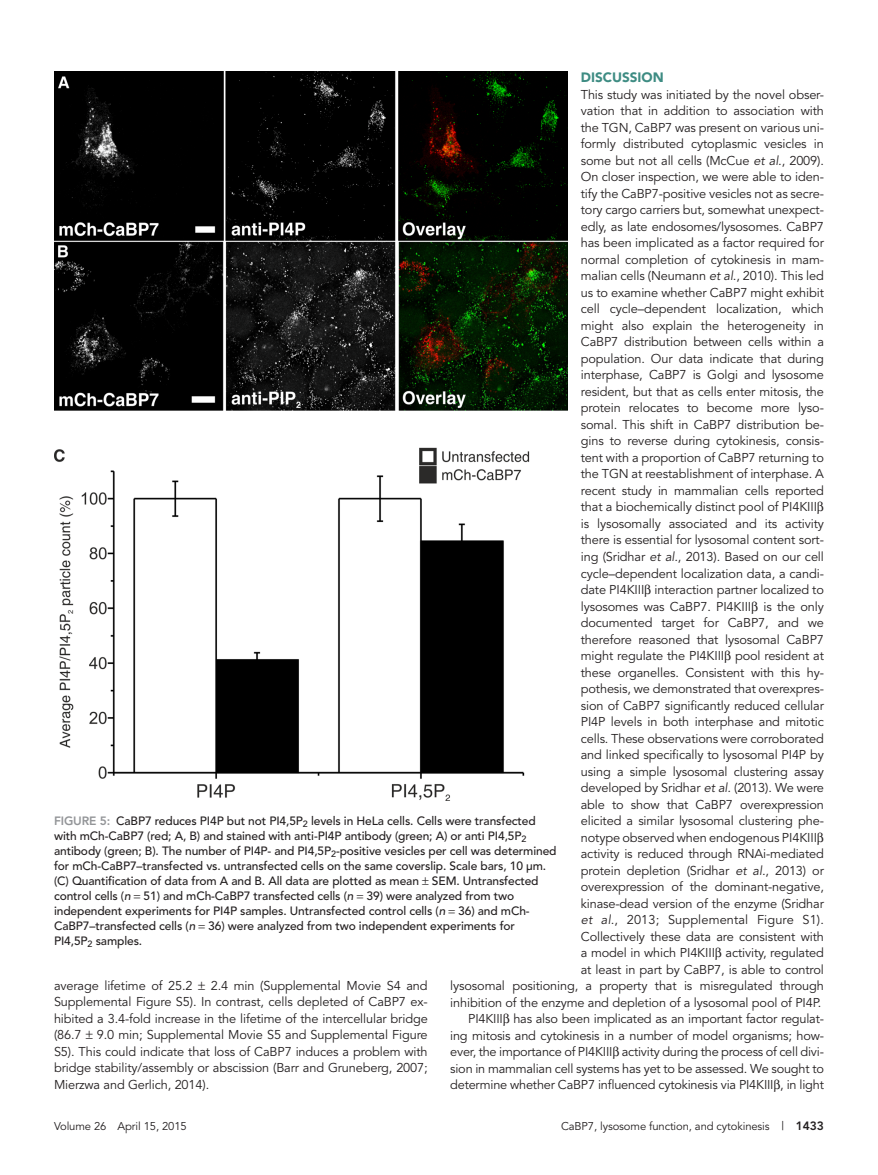
<style>
.page{position:relative;width:878px;height:1175px;background:#fff}
.page>*{position:absolute;margin:0;border:0;box-sizing:border-box;transform-origin:0 0}
.t1{font:900 13.5px "Avenir";color:#3e8c83}
.ParaFL{font:12.75px "Avenir";letter-spacing:-.01em;color:#231f20}
.Para{font:12.75px/16.5px "Avenir";letter-spacing:-.01em;color:#231f20;text-align:justify}
.ParaFL-2{font:12.75px "Avenir";letter-spacing:.01em;color:#231f20}
.FigCaption{font:500 12px/15px "Avenir";letter-spacing:-.01em;color:#231f20}
.t2{font:11.25px "Avenir";letter-spacing:-.01em;color:#231f20}
.s1{font-style:italic}
.s2{font-weight:800;color:#939598}
.s3{font-size:12px}
.s4{font-weight:800;font-size:12px}
</style>
<div class="page">
<img style="left:54px;top:72px;width:513px;height:729px">
<h1 class="t1" style="left:580px;top:69px;width:84px">DISCUSSION</h1>
<p class="ParaFL" style="left:580px;top:87px;width:245px">This study was initiated by the novel obser-</p>
<p class="ParaFL" style="left:580px;top:104px;width:245px">vation that in addition to association with</p>
<p class="ParaFL" style="left:580px;top:120px;width:245px">the TGN, CaBP7 was present on various uni-</p>
<p class="ParaFL" style="left:580px;top:137px;width:245px">formly distributed cytoplasmic vesicles in</p>
<p class="ParaFL" style="left:580px;top:153px;width:245px">some but not all cells (McCue <span class="s1">et al.</span>, 2009).</p>
<p class="ParaFL" style="left:580px;top:170px;width:245px">On closer inspection, we were able to iden-</p>
<p class="ParaFL" style="left:580px;top:186px;width:245px">tify the CaBP7-positive vesicles not as secre-</p>
<p class="ParaFL" style="left:580px;top:203px;width:245px">tory cargo carriers but, somewhat unexpect-</p>
<p class="ParaFL" style="left:580px;top:219px;width:245px">edly, as late endosomes/lysosomes. CaBP7</p>
<p class="ParaFL" style="left:580px;top:236px;width:245px">has been implicated as a factor required for</p>
<p class="ParaFL" style="left:580px;top:252px;width:245px">normal completion of cytokinesis in mam-</p>
<p class="ParaFL" style="left:580px;top:269px;width:244px">malian cells (Neumann <span class="s1">et al.</span>, 2010). This led</p>
<p class="ParaFL" style="left:580px;top:285px;width:245px">us to examine whether CaBP7 might exhibit</p>
<p class="ParaFL" style="left:580px;top:302px;width:245px">cell cycle–dependent localization, which</p>
<p class="ParaFL" style="left:580px;top:318px;width:244px">might also explain the heterogeneity in</p>
<p class="ParaFL" style="left:580px;top:335px;width:245px">CaBP7 distribution between cells within a</p>
<p class="ParaFL" style="left:580px;top:351px;width:244px">population. Our data indicate that during</p>
<p class="ParaFL" style="left:580px;top:368px;width:244px">interphase, CaBP7 is Golgi and lysosome</p>
<p class="ParaFL" style="left:580px;top:384px;width:245px">resident, but that as cells enter mitosis, the</p>
<p class="ParaFL" style="left:580px;top:401px;width:245px">protein relocates to become more lyso-</p>
<p class="ParaFL" style="left:580px;top:417px;width:245px">somal. This shift in CaBP7 distribution be-</p>
<p class="ParaFL" style="left:580px;top:434px;width:245px">gins to reverse during cytokinesis, consis-</p>
<p class="ParaFL" style="left:580px;top:450px;width:245px">tent with a proportion of CaBP7 returning to</p>
<p class="ParaFL" style="left:580px;top:467px;width:245px">the TGN at reestablishment of interphase. A</p>
<p class="ParaFL" style="left:580px;top:483px;width:244px">recent study in mammalian cells reported</p>
<p class="ParaFL" style="left:580px;top:500px;width:238px">that a biochemically distinct pool of PI4KIII</p>
<p class="ParaFL" style="left:580px;top:516px;width:245px">is lysosomally associated and its activity</p>
<p class="ParaFL" style="left:580px;top:533px;width:245px">there is essential for lysosomal content sort-</p>
<p class="ParaFL" style="left:580px;top:549px;width:245px">ing (Sridhar <span class="s1">et al.</span>, 2013). Based on our cell</p>
<p class="ParaFL" style="left:580px;top:566px;width:245px">cycle–dependent localization data, a candi-</p>
<p class="ParaFL" style="left:580px;top:582px;width:245px">date PI4KIII interaction partner localized to</p>
<p class="ParaFL" style="left:580px;top:599px;width:245px">lysosomes was CaBP7. PI4KIII is the only</p>
<p class="ParaFL" style="left:580px;top:615px;width:245px">documented target for CaBP7, and we</p>
<p class="ParaFL" style="left:580px;top:632px;width:244px">therefore reasoned that lysosomal CaBP7</p>
<p class="ParaFL" style="left:580px;top:648px;width:245px">might regulate the PI4KIII pool resident at</p>
<p class="ParaFL" style="left:580px;top:665px;width:245px">these organelles. Consistent with this hy-</p>
<p class="ParaFL" style="left:580px;top:681px;width:245px">pothesis, we demonstrated that overexpres-</p>
<p class="ParaFL" style="left:580px;top:698px;width:245px">sion of CaBP7 significantly reduced cellular</p>
<p class="ParaFL" style="left:580px;top:714px;width:244px">PI4P levels in both interphase and mitotic</p>
<p class="ParaFL" style="left:580px;top:731px;width:245px">cells. These observations were corroborated</p>
<p class="ParaFL" style="left:580px;top:747px;width:245px">and linked specifically to lysosomal PI4P by</p>
<p class="ParaFL" style="left:580px;top:764px;width:244px">using a simple lysosomal clustering assay</p>
<p class="ParaFL" style="left:580px;top:780px;width:245px">developed by Sridhar <span class="s1">et al.</span> (2013). We were</p>
<p class="ParaFL" style="left:581px;top:797px;width:245px">able to show that CaBP7 overexpression</p>
<p class="ParaFL" style="left:581px;top:813px;width:245px">elicited a similar lysosomal clustering phe-</p>
<p class="ParaFL" style="left:581px;top:830px;width:238px">notype observed when endogenous PI4KIII</p>
<p class="ParaFL" style="left:581px;top:846px;width:244px">activity is reduced through RNAi-mediated</p>
<p class="ParaFL" style="left:581px;top:863px;width:245px">protein depletion (Sridhar <span class="s1">et al.</span>, 2013) or</p>
<p class="ParaFL" style="left:581px;top:879px;width:245px">overexpression of the dominant-negative,</p>
<p class="ParaFL" style="left:581px;top:896px;width:245px">kinase-dead version of the enzyme (Sridhar</p>
<p class="ParaFL-2" style="left:580px;top:912px;width:244px"><span class="s1">et al.</span>, 2013; Supplemental Figure S1).</p>
<p class="ParaFL" style="left:580px;top:929px;width:244px">Collectively these data are consistent with</p>
<p class="ParaFL" style="left:580px;top:945px;width:245px">a model in which PI4KIII activity, regulated</p>
<p class="ParaFL" style="left:580px;top:962px;width:245px">at least in part by CaBP7, is able to control</p>
<p class="ParaFL" style="left:450px;top:978px;width:375px">lysosomal positioning, a property that is misregulated through</p>
<p class="ParaFL" style="left:450px;top:995px;width:373px">inhibition of the enzyme and depletion of a lysosomal pool of PI4P.</p>
<p class="Para" style="left:450px;top:1010px;width:375px;text-indent:18px">PI4KIII has also been implicated as an important factor regulat&shy;ing mitosis and cytokinesis in a number of model organisms; how&shy;ever, the importance of PI4KIII activity during the process of cell divi&shy;sion in mammalian cell systems has yet to be assessed. We sought to determine whether CaBP7 influenced cytokinesis via PI4KIII , in light</p>
<p class="FigCaption" style="left:54px;top:813px;width:504px"><span class="s2">FIGURE 5:</span> CaBP7 reduces PI4P but not PI4,5P<sub>2</sub> levels in HeLa cells. Cells were transfected with mCh-CaBP7 (red; A, B) and stained with anti-PI4P antibody (green; A) or anti PI4,5P<sub>2 </sub>antibody (green; B). The number of PI4P- and PI4,5P<sub>2</sub>-positive vesicles per cell was determined for mCh-CaBP7–transfected vs. untransfected cells on the same coverslip. Scale bars, 10 μm. (C) Quantification of data from A and B. All data are plotted as mean SEM. Untransfected control cells (<span class="s1">n</span> 51) and mCh-CaBP7 transfected cells (<span class="s1">n</span> 39) were analyzed from two independent experiments for PI4P samples. Untransfected control cells (<span class="s1">n</span> 36) and mCh-CaBP7–transfected cells (<span class="s1">n</span> 36) were analyzed from two independent experiments for PI4,5P<sub>2</sub> samples.</p>
<p class="Para" style="left:54px;top:977px;width:140px">average lifetime of 25.2</p>
<p class="Para" style="left:54px;top:977px;width:375px;text-indent:157px">2.4 min (Supplemental Movie S4 and Supplemental Figure S5). In contrast, cells depleted of CaBP7 ex&shy;hibited a 3.4-fold increase in the lifetime of the intercellular bridge (86.7 9.0 min; Supplemental Movie S5 and Supplemental Figure S5). This could indicate that loss of CaBP7 induces a problem with bridge stability/assembly or abscission (Barr and Gruneberg, 2007; Mierzwa and Gerlich, 2014).</p>
<p class="t2" style="left:54px;top:1119px;width:134px">Volume 26 April 15, 2015</p>
<p class="t2" style="left:561px;top:1119px;width:264px">CaBP7, lysosome function, and cytokinesis <span class="s3">|</span> <span class="s4">1433</span></p>
</div>
